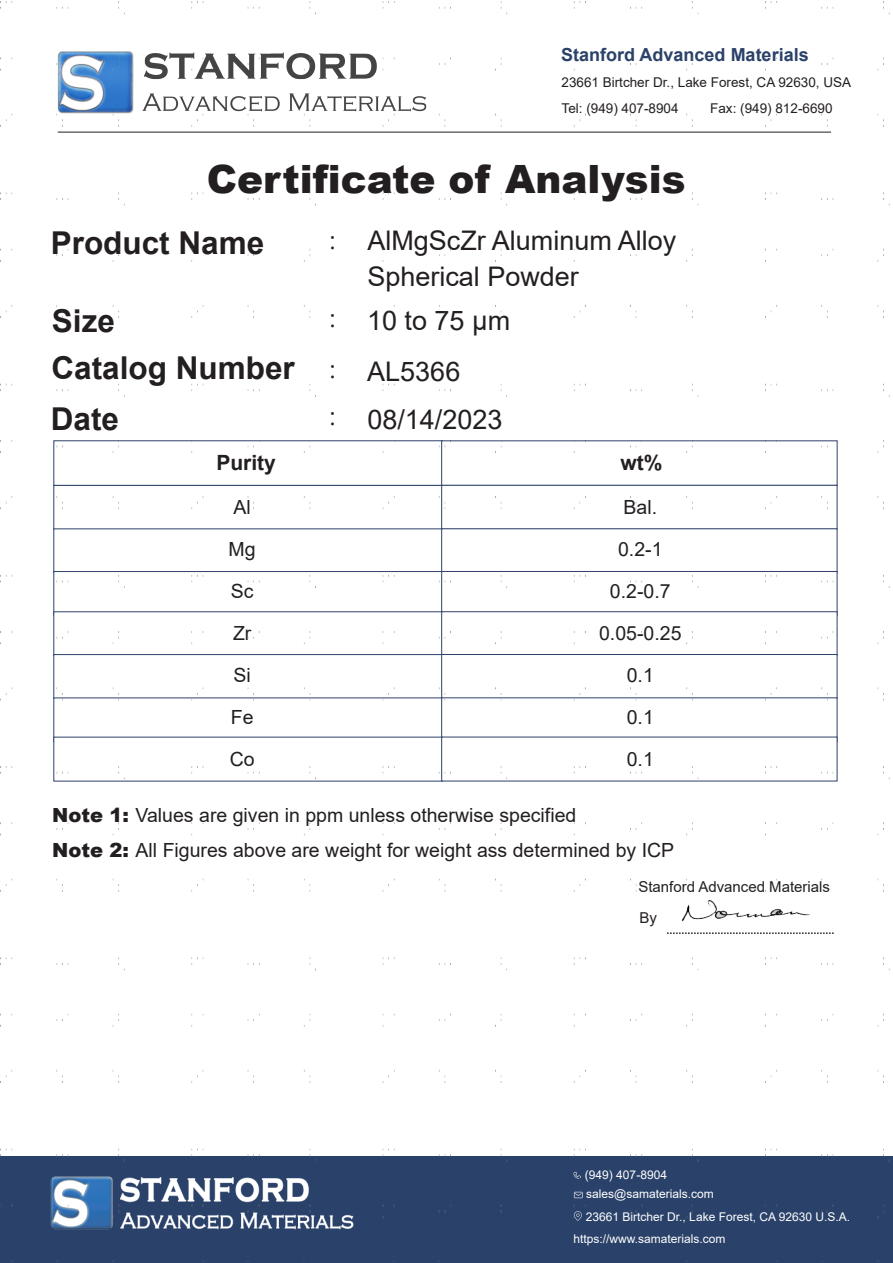
<style>
.page{position:relative;width:893px;height:1263px;background:#fff}
.page>*{position:absolute;margin:0;border:0;box-sizing:border-box;transform-origin:0 0}
.t1{font:900 39px "Arial";color:#231f20}
.t2{font:700 31.5px "Arial";color:#231f20}
.t3{font:300 31.5px/51px "Adobe Song Std";color:#231f20}
.t4{font:27px/36px "Arial";color:#231f20}
.t5{font:700 21px "Arial";color:#231f20}
.t6{font:19.5px/42px "Arial";color:#231f20}
.t7{font:700 18px "Arial";color:#2a4169}
.t8{font:15px/30.5px "Arial";color:#231f20}
.t9{font:13.5px/25.5px "Arial";color:#231f20}
.t10{font:12px/19.5px "Arial";color:#fff}
.s1{font-weight:900}
</style>
<div class="page">
<div style="left:0;top:1156px;width:893px;height:107px;background:#2a4169"></div>
<img style="left:0;top:1px;width:890px;height:1260px">
<p class="t7" style="left:561px;top:42px;width:249px">Stanford Advanced Materials</p>
<p class="t9" style="left:561px;top:70px;width:291px">23661 Birtcher Dr., Lake Forest, CA 92630, USA<br>Tel: (949) 407-8904</p>
<p class="t9" style="left:710px;top:95px;width:124px">Fax: (949) 812-6690</p>
<h1 class="t1" style="left:207px;top:151px;width:480px">Certificate of Analysis</h1>
<h2 class="t2" style="left:51px;top:221px;width:215px">Product Name</h2>
<h3 class="t4" style="left:367px;top:222px;width:310px">AlMgScZr Aluminum Alloy<br>Spherical Powder</h3>
<h2 class="t3" style="left:329px;top:214px;width:9px">:</h2>
<h2 class="t2" style="left:52px;top:298px;width:65px">Size</h2>
<h2 class="t2" style="left:52px;top:346px;width:245px">Catalog Number</h2>
<h2 class="t2" style="left:51px;top:397px;width:70px">Date</h2>
<h2 class="t3" style="left:329px;top:291px;width:9px">: :</h2>
<h2 class="t3" style="left:329px;top:390px;width:9px">:</h2>
<h3 class="t4" style="left:367px;top:302px;width:145px">10 to 75 μm</h3>
<h3 class="t4" style="left:367px;top:353px;width:95px">AL5366</h3>
<h3 class="t4" style="left:367px;top:401px;width:137px">08/14/2023</h3>
<p class="t5" style="left:216px;top:448px;width:61px">Purity</p>
<p class="t5" style="left:620px;top:448px;width:44px">wt%</p>
<p class="t6" style="left:229px;top:486px;width:29px">Al<br>Mg<br>Sc<br>Zr<br>Si<br>Fe<br>Co</p>
<p class="t6" style="left:599px;top:486px;width:84px;text-align:center">Bal.<br>0.2-1<br>0.2-0.7<br>0.05-0.25<br>0.1<br>0.1<br>0.1</p>
<p class="t6" style="left:52px;top:797px;width:624px;line-height:35.7px"><span class="s1">Note 1:</span> Values are given in ppm unless otherwise specified<br><span class="s1">Note 2:</span> All Figures above are weight for weight ass determined by ICP</p>
<p class="t8" style="left:638px;top:872px;width:193px">Stanford Advanced Materials<br>By</p>
<p class="t10" style="left:585px;top:1165px;width:130px">(949) 407-8904 sales@samaterials.com</p>
<p class="t10" style="left:586px;top:1207px;width:266px">23661 Birtcher Dr., Lake Forest, CA 92630 U.S.A.</p>
<p class="t10" style="left:573px;top:1228px;width:154px">https://www.samaterials.com</p>
</div>
